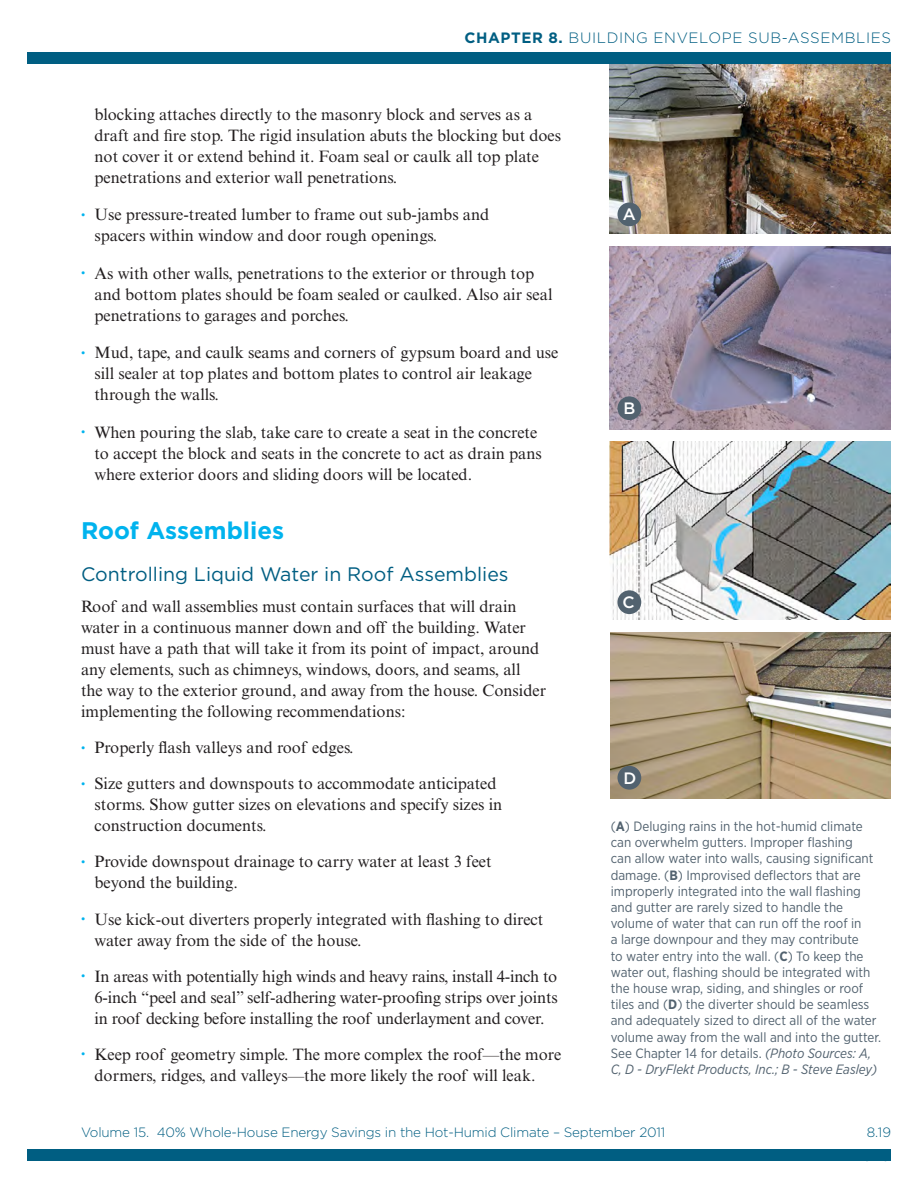
<style>
.page{position:relative;width:918px;height:1188px;background:#fff}
.page>*{position:absolute;margin:0;border:0;box-sizing:border-box;transform-origin:0 0}
.t1{font:700 24px "Gotham";color:#00b3ee}
.t2{font:19.5px "Gotham";color:#005e82}
.t3{font:16.5px/21px "Times New Roman MT Std";color:#231f20}
.t4{font:500 16.5px "Gotham";color:#fff}
.t5{font:300 15px "Gotham";letter-spacing:.04em;color:#005e82}
.t6{font:13.5px/16.2px "Gotham Narrow";color:#52626f}
.t7{font:300 13.5px "Gotham";letter-spacing:-.015em;color:#005e82}
.s1{font-weight:700}
.s2{font-size:12px;color:#00b3ee}
.s3{font-style:italic}
</style>
<div class="page">
<img style="left:610px;top:246px;width:281px;height:183px">
<img style="left:610px;top:64px;width:281px;height:169px">
<img style="left:611px;top:632px;width:280px;height:167px">
<img style="left:610px;top:442px;width:281px;height:177px">
<div style="left:617px;top:202px;width:24px;height:24px;background:#52626f;border-radius:50%"></div>
<div style="left:617px;top:396px;width:24px;height:24px;background:#52626f;border-radius:50%"></div>
<div style="left:617px;top:590px;width:24px;height:24px;background:#52626f;border-radius:50%"></div>
<div style="left:617px;top:766px;width:24px;height:24px;background:#52626f;border-radius:50%"></div>
<div style="left:27px;top:52px;width:864px;height:12px;background:#005e82"></div>
<div style="left:27px;top:1149px;width:864px;height:12px;background:#005e82"></div>
<p class="t5" style="left:464px;top:29px;width:428px"><span class="s1">CHAPTER 8.</span> BUILDING ENVELOPE SUB-ASSEMBLIES</p>
<p class="t3" style="left:94px;top:104px;width:468px">blocking attaches directly to the masonry block and serves as a draft and fire stop. The rigid insulation abuts the blocking but does not cover it or extend behind it. Foam seal or caulk all top plate penetrations and exterior wall penetrations.</p>
<p class="t3" style="left:94px;top:204px;width:396px;text-indent:-13px"><span class="s2">•</span> Use pressure-treated lumber to frame out sub-jambs and spacers within window and door rough openings.</p>
<p class="t3" style="left:94px;top:263px;width:460px;text-indent:-14px"><span class="s2">•</span> As with other walls, penetrations to the exterior or through top and bottom plates should be foam sealed or caulked. Also air seal penetrations to garages and porches.</p>
<p class="t3" style="left:94px;top:342px;width:465px;text-indent:-13px"><span class="s2">•</span> Mud, tape, and caulk seams and corners of gypsum board and use sill sealer at top plates and bottom plates to control air leakage through the walls.</p>
<p class="t3" style="left:94px;top:422px;width:449px;text-indent:-13px"><span class="s2">•</span> When pouring the slab, take care to create a seat in the concrete to accept the block and seats in the concrete to act as drain pans where exterior doors and sliding doors will be located.</p>
<h1 class="t1" style="left:81px;top:516px;width:205px">Roof Assemblies</h1>
<p class="t2" style="left:81px;top:564px;width:429px">Controlling Liquid Water in Roof Assemblies</p>
<p class="t3" style="left:81px;top:596px;width:467px">Roof and wall assemblies must contain surfaces that will drain water in a continuous manner down and off the building. Water must have a path that will take it from its point of impact, around any elements, such as chimneys, windows, doors, and seams, all the way to the exterior ground, and away from the house. Consider implementing the following recommendations:</p>
<p class="t3" style="left:81px;top:737px;width:274px"><span class="s2">•</span> Properly flash valleys and roof edges.</p>
<p class="t3" style="left:94px;top:773px;width:409px;text-indent:-14px"><span class="s2">•</span> Size gutters and downspouts to accommodate anticipated storms. Show gutter sizes on elevations and specify sizes in construction documents.</p>
<p class="t3" style="left:94px;top:851px;width:399px;text-indent:-14px"><span class="s2">•</span> Provide downspout drainage to carry water at least 3 feet beyond the building.</p>
<p class="t3" style="left:94px;top:909px;width:450px;text-indent:-14px"><span class="s2">•</span> Use kick-out diverters properly integrated with flashing to direct water away from the side of the house.</p>
<p class="t3" style="left:94px;top:966px;width:465px;text-align:justify;text-indent:-14px"><span class="s2">•</span> In areas with potentially high winds and heavy rains, install 4-inch to 6-inch “peel and seal” self-adhering water-proofing strips over joints in roof decking before installing the roof underlayment and cover.</p>
<p class="t3" style="left:94px;top:1044px;width:468px;text-indent:-14px"><span class="s2">•</span> Keep roof geometry simple. The more complex the roof—the more dormers, ridges, and valleys—the more likely the roof will leak.</p>
<p class="t4" style="left:623px;top:204px;width:15px">A</p>
<p class="t4" style="left:623px;top:399px;width:13px">B</p>
<p class="t4" style="left:623px;top:593px;width:14px">C</p>
<p class="t4" style="left:624px;top:768px;width:14px">D</p>
<p class="t6" style="left:611px;top:818px;width:272px">(<span class="s1">A</span>) Deluging rains in the hot-humid climate can overwhelm gutters. Improper flashing<br>can allow water into walls, causing significant damage. (<span class="s1">B</span>) Improvised deflectors that are improperly integrated into the wall flashing and gutter are rarely sized to handle the volume of water that can run off the roof in<br>a large downpour and they may contribute<br>to water entry into the wall. (<span class="s1">C</span>) To keep the water out, flashing should be integrated with the house wrap, siding, and shingles or roof tiles and (<span class="s1">D</span>) the diverter should be seamless and adequately sized to direct all of the water volume away from the wall and into the gutter.<br>See Chapter 14 for details. <span class="s3">(Photo Sources: A, C, D - DryFlekt Products, Inc.; B - Steve Easley)</span></p>
<p class="t7" style="left:81px;top:1125px;width:586px">Volume 15. 40% Whole-House Energy Savings in the Hot-Humid Climate – September 2011</p>
<p class="t7" style="left:867px;top:1125px;width:26px">8.19</p>
</div>
